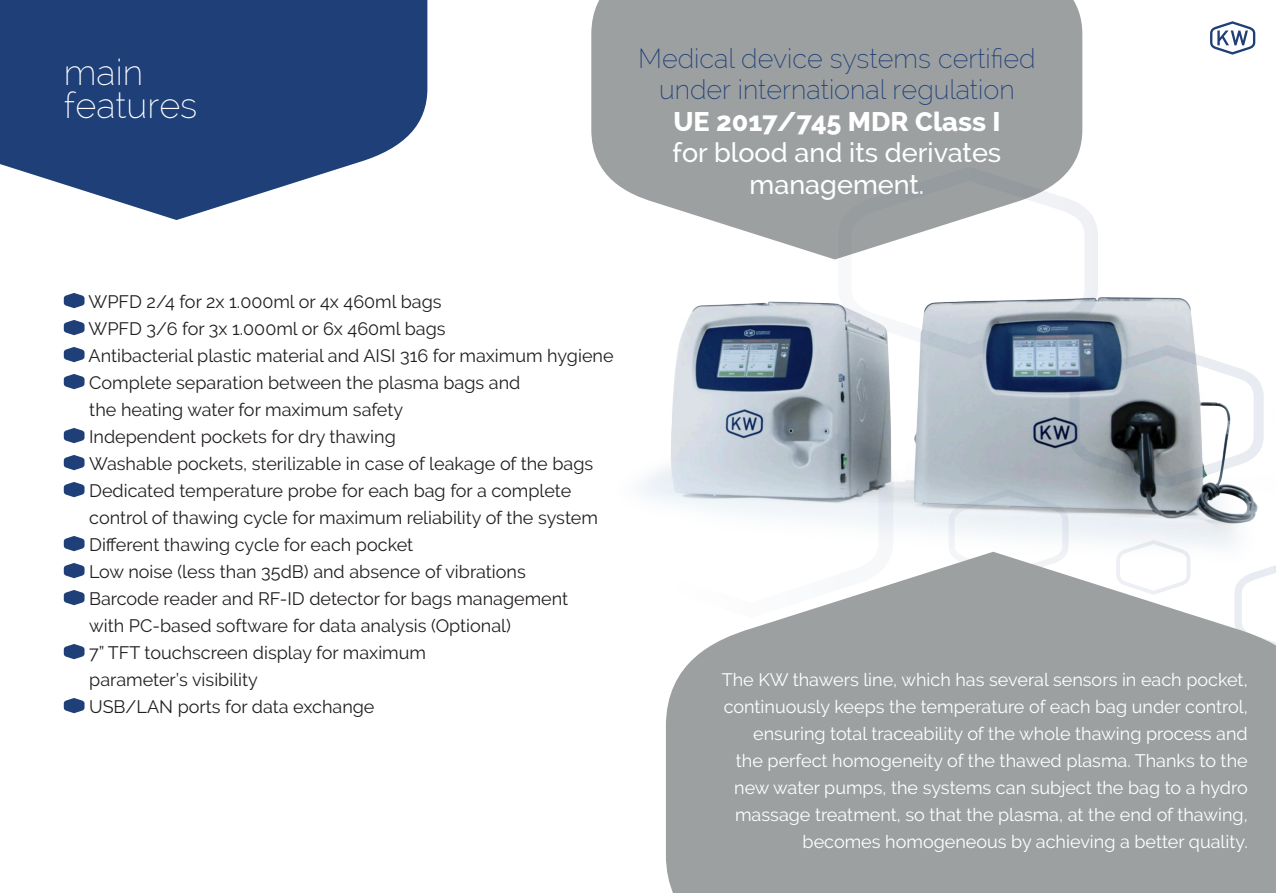
<style>
.page{position:relative;width:1276px;height:893px;background:#fff}
.page>*{position:absolute;margin:0;border:0;box-sizing:border-box;transform-origin:0 0}
.t1{font:200 36px "Raleway";color:#fff}
.t2{font:200 27px/31.5px "Raleway";color:#1f3f78;text-align:center}
.t3{font:500 27px/31.5px "Raleway";color:#fff;text-align:center}
.t4{font:800 27px "Raleway";color:#fff}
.t5{font:18px "Raleway";color:#231f20}
.t6{font:18px/27px "Raleway";color:#fff;text-align:right}
</style>
<div class="page">
<svg style="left:1210px;top:21px;width:45px;height:34px"></svg>
<div style="left:64px;top:295px;width:21px;height:11px;background:#1f3f78;border-radius:3px"></div>
<div style="left:64px;top:322px;width:21px;height:11px;background:#1f3f78;border-radius:3px"></div>
<div style="left:64px;top:349px;width:21px;height:11px;background:#1f3f78;border-radius:3px"></div>
<div style="left:64px;top:376px;width:21px;height:11px;background:#1f3f78;border-radius:3px"></div>
<div style="left:64px;top:430px;width:21px;height:11px;background:#1f3f78;border-radius:3px"></div>
<div style="left:64px;top:457px;width:21px;height:11px;background:#1f3f78;border-radius:3px"></div>
<div style="left:64px;top:484px;width:21px;height:11px;background:#1f3f78;border-radius:3px"></div>
<div style="left:64px;top:538px;width:21px;height:11px;background:#1f3f78;border-radius:3px"></div>
<div style="left:64px;top:565px;width:21px;height:11px;background:#1f3f78;border-radius:3px"></div>
<div style="left:64px;top:592px;width:21px;height:11px;background:#1f3f78;border-radius:3px"></div>
<div style="left:64px;top:646px;width:21px;height:11px;background:#1f3f78;border-radius:3px"></div>
<div style="left:64px;top:700px;width:21px;height:11px;background:#1f3f78;border-radius:3px"></div>
<svg style="left:0;top:0;width:427px;height:220px;fill:#1f3f78"></svg>
<div style="left:591px;top:0;width:491px;height:183px;background:#9ca0a1"></div>
<img style="left:615px;top:183px;width:580px;height:223px">
<svg style="left:668px;top:307px;width:94px;height:69px;background:#9aa8b9"></svg>
<svg style="left:641px;top:406px;width:234px;height:119px"></svg>
<svg style="left:875px;top:345px;width:389px;height:207px"></svg>
<svg style="left:838px;top:167px;width:260px;height:191px"></svg>
<svg style="left:666px;top:552px;width:610px;height:341px;background:#aaadae"></svg>
<p class="t1" style="left:64px;top:51px;width:81px">main</p>
<p class="t1" style="left:64px;top:84px;width:135px">features</p>
<p class="t2" style="left:638px;top:42px;width:399px">Medical device systems certified under international regulation</p>
<p class="t4" style="left:673px;top:106px;width:329px">UE 2017/745 MDR Class I</p>
<p class="t3" style="left:672px;top:137px;width:330px">for blood and its derivates management.</p>
<p class="t5" style="left:88px;top:291px;width:354px">WPFD 2/4 for 2x 1.000ml or 4x 460ml bags</p>
<p class="t5" style="left:88px;top:318px;width:358px">WPFD 3/6 for 3x 1.000ml or 6x 460ml bags</p>
<p class="t5" style="left:89px;top:345px;width:526px">Antibacterial plastic material and AISI 316 for maximum hygiene</p>
<p class="t5" style="left:89px;top:372px;width:433px">Complete separation between the plasma bags and</p>
<p class="t5" style="left:89px;top:399px;width:315px">the heating water for maximum safety</p>
<p class="t5" style="left:89px;top:426px;width:308px">Independent pockets for dry thawing</p>
<p class="t5" style="left:89px;top:453px;width:505px">Washable pockets, sterilizable in case of leakage of the bags</p>
<p class="t5" style="left:89px;top:480px;width:484px">Dedicated temperature probe for each bag for a complete</p>
<p class="t5" style="left:89px;top:507px;width:510px">control of thawing cycle for maximum reliability of the system</p>
<p class="t5" style="left:89px;top:534px;width:326px">Different thawing cycle for each pocket</p>
<p class="t5" style="left:89px;top:561px;width:438px">Low noise (less than 35dB) and absence of vibrations</p>
<p class="t5" style="left:89px;top:588px;width:481px">Barcode reader and RF-ID detector for bags management</p>
<p class="t5" style="left:89px;top:615px;width:423px">with PC-based software for data analysis (Optional)</p>
<p class="t5" style="left:89px;top:642px;width:338px">7” TFT touchscreen display for maximum</p>
<p class="t5" style="left:89px;top:669px;width:170px">parameter’s visibility</p>
<p class="t5" style="left:89px;top:696px;width:287px">USB/LAN ports for data exchange</p>
<p class="t6" style="left:722px;top:666px;width:527px">The KW thawers line, which has several sensors in each pocket, continuously keeps the temperature of each bag under control, ensuring total traceability of the whole thawing process and the perfect homogeneity of the thawed plasma. Thanks to the new water pumps, the systems can subject the bag to a hydro massage treatment, so that the plasma, at the end of thawing, becomes homogeneous by achieving a better quality.</p>
</div>
